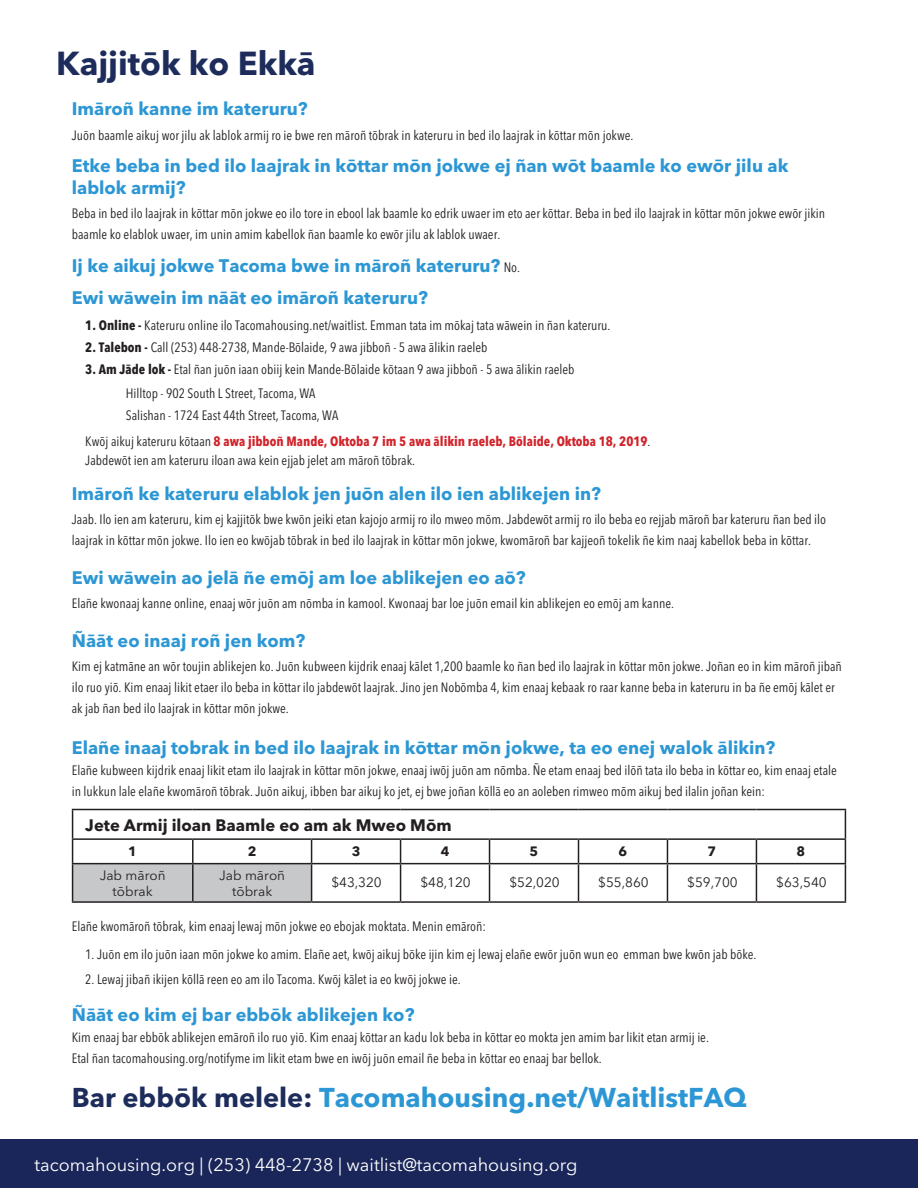
<style>
.page{position:relative;width:918px;height:1188px;background:#fff}
.page>*{position:absolute;margin:0;border:0;box-sizing:border-box;transform-origin:0 0}
.t1{font:700 33px "Avenir Next LT Pro";color:#1d2c5b}
.t2{font:700 27px "Avenir Next LT Pro";color:#2c97d4}
.t3{font:700 18px/21.6px "Avenir Next LT Pro";color:#2c97d4}
.t4{font:18px "Avenir Next LT Pro";color:#fff}
.t5{font:700 16.5px "Avenir Next LT Pro";color:#231f20}
.t6{font:condensed 13.5px/21px "Avenir Next LT Pro";color:#231f20}
.t7{font:13.5px/16.2px "Avenir Next LT Pro";color:#231f20;text-align:center}
.t8{font:700 13.5px "Avenir Next LT Pro";color:#231f20}
.s1{font-weight:400;font-stretch:condensed;font-size:13.5px;color:#231f20}
.s2{font-weight:700}
.s3{font-weight:700;color:#d1232a}
.s4{color:#1d2c5b}
.s5{font-style:inherit}
</style>
<div class="page">
<div style="left:0;top:1139px;width:918px;height:49px;background:#1a2659"></div>
<hr style="left:72px;top:809px;width:121px;height:1px;background:#231f20">
<hr style="left:193px;top:809px;width:119px;height:1px;background:#231f20">
<hr style="left:312px;top:809px;width:89px;height:1px;background:#231f20">
<hr style="left:401px;top:809px;width:89px;height:1px;background:#231f20">
<hr style="left:490px;top:809px;width:89px;height:1px;background:#231f20">
<hr style="left:579px;top:809px;width:88px;height:1px;background:#231f20">
<hr style="left:667px;top:809px;width:89px;height:1px;background:#231f20">
<hr style="left:756px;top:809px;width:90px;height:1px;background:#231f20">
<hr style="left:312px;top:838px;width:89px;height:2px;background:#231f20">
<svg style="left:72px;top:810px;width:240px;height:91px"></svg>
<hr style="left:401px;top:838px;width:89px;height:2px;background:#231f20">
<svg style="left:400px;top:840px;width:1px;height:23px"></svg>
<hr style="left:490px;top:838px;width:89px;height:2px;background:#231f20">
<svg style="left:489px;top:840px;width:1px;height:23px"></svg>
<hr style="left:579px;top:838px;width:88px;height:2px;background:#231f20">
<svg style="left:578px;top:840px;width:1px;height:23px"></svg>
<hr style="left:667px;top:838px;width:89px;height:2px;background:#231f20">
<svg style="left:667px;top:840px;width:1px;height:23px"></svg>
<hr style="left:756px;top:838px;width:90px;height:2px;background:#231f20">
<svg style="left:756px;top:840px;width:1px;height:23px"></svg>
<svg style="left:845px;top:810px;width:1px;height:53px"></svg>
<hr style="left:72px;top:863px;width:121px;height:1px;background:#231f20">
<hr style="left:72px;top:864px;width:1px;height:37px;background:#231f20">
<hr style="left:193px;top:863px;width:119px;height:1px;background:#231f20">
<hr style="left:192px;top:864px;width:2px;height:37px;background:#231f20">
<hr style="left:312px;top:863px;width:89px;height:1px;background:#231f20">
<hr style="left:311px;top:864px;width:1px;height:37px;background:#231f20">
<hr style="left:401px;top:863px;width:89px;height:1px;background:#231f20">
<hr style="left:400px;top:864px;width:1px;height:37px;background:#231f20">
<hr style="left:490px;top:863px;width:89px;height:1px;background:#231f20">
<hr style="left:489px;top:864px;width:1px;height:37px;background:#231f20">
<hr style="left:579px;top:863px;width:88px;height:1px;background:#231f20">
<hr style="left:578px;top:864px;width:1px;height:37px;background:#231f20">
<hr style="left:667px;top:863px;width:89px;height:1px;background:#231f20">
<hr style="left:667px;top:864px;width:1px;height:37px;background:#231f20">
<hr style="left:756px;top:863px;width:90px;height:1px;background:#231f20">
<hr style="left:756px;top:864px;width:1px;height:37px;background:#231f20">
<hr style="left:845px;top:864px;width:1px;height:37px;background:#231f20">
<hr style="left:72px;top:901px;width:121px;height:2px;background:#231f20">
<hr style="left:193px;top:901px;width:119px;height:2px;background:#231f20">
<hr style="left:312px;top:901px;width:89px;height:2px;background:#231f20">
<hr style="left:401px;top:901px;width:89px;height:2px;background:#231f20">
<hr style="left:490px;top:901px;width:89px;height:2px;background:#231f20">
<hr style="left:579px;top:901px;width:88px;height:2px;background:#231f20">
<hr style="left:667px;top:901px;width:89px;height:2px;background:#231f20">
<hr style="left:756px;top:901px;width:90px;height:2px;background:#231f20">
<p class="t1" style="left:56px;top:43px;width:261px">Kajjitōk ko Ekkā</p>
<p class="t3" style="left:72px;top:98px;width:237px">Imāroñ kanne im kateruru?</p>
<p class="t6" style="left:72px;top:125px;width:563px">Juōn baamle aikuj wor jilu ak lablok armij ro ie bwe ren māroñ tōbrak in kateruru in bed ilo laajrak in kōttar mōn jokwe.</p>
<p class="t3" style="left:72px;top:155px;width:718px">Etke beba in bed ilo laajrak in kōttar mōn jokwe ej ñan wōt baamle ko ewōr jilu ak lablok armij?</p>
<p class="t6" style="left:72px;top:202px;width:755px">Beba in bed ilo laajrak in kōttar mōn jokwe eo ilo tore in ebool lak baamle ko edrik uwaer im eto aer kōttar. Beba in bed ilo laajrak in kōttar mōn jokwe ewōr jikin baamle ko elablok uwaer, im unin amim kabellok ñan baamle ko ewōr jilu ak lablok uwaer.</p>
<p class="t3" style="left:72px;top:255px;width:450px">Ij ke aikuj jokwe Tacoma bwe in māroñ kateruru? <span class="s1">No.</span></p>
<p class="t3" style="left:72px;top:287px;width:358px">Ewi wāwein im nāāt eo imāroñ kateruru?</p>
<p class="t6" style="left:85px;top:315px;width:527px"><span class="s2">1. Online -</span> Kateruru online ilo Tacomahousing.net/waitlist. Emman tata im mōkaj tata wāwein in ñan kateruru.</p>
<p class="t6" style="left:85px;top:337px;width:404px"><span class="s2">2. Talebon -</span> Call (253) 448-2738, Mande-Bōlaide, 9 awa jibboñ - 5 awa ālikin raeleb</p>
<p class="t6" style="left:85px;top:359px;width:491px"><span class="s2">3. Am Jāde lok -</span> Etal ñan juōn iaan obiij kein Mande-Bōlaide kōtaan 9 awa jibboñ - 5 awa ālikin raeleb</p>
<p class="t6" style="left:126px;top:383px;width:191px">Hilltop - 902 South L Street, Tacoma, WA</p>
<p class="t6" style="left:126px;top:405px;width:214px">Salishan - 1724 East 44th Street, Tacoma, WA</p>
<p class="t6" style="left:85px;top:431px;width:567px;line-height:19.5px">Kwōj aikuj kateruru kōtaan <span class="s3">8 awa jibboñ Mande, Oktoba 7 im 5 awa ālikin raeleb, Bōlaide, Oktoba 18, 2019</span>.<br>Jabdewōt ien am kateruru iloan awa kein ejjab jelet am māroñ tōbrak.</p>
<p class="t3" style="left:72px;top:483px;width:531px">Imāroñ ke kateruru elablok jen juōn alen ilo ien ablikejen in?</p>
<p class="t6" style="left:72px;top:509px;width:756px">Jaab. Ilo ien am kateruru, kim ej kajjitōk bwe kwōn jeiki etan kajojo armij ro ilo mweo mōm. Jabdewōt armij ro ilo beba eo rejjab māroñ bar kateruru ñan bed ilo laajrak in kōttar mōn jokwe. Ilo ien eo kwōjab tōbrak in bed ilo laajrak in kōttar mōn jokwe, kwomāroñ bar kajjeoñ tokelik ñe kim naaj kabellok beba in kōttar.</p>
<p class="t3" style="left:72px;top:567px;width:455px">Ewi wāwein ao jelā ñe emōj am loe ablikejen eo aō?</p>
<p class="t6" style="left:72px;top:593px;width:604px">Elañe kwonaaj kanne online, enaaj wōr juōn am nōmba in kamool. Kwonaaj bar loe juōn email kin ablikejen eo emōj am kanne.</p>
<p class="t3" style="left:72px;top:630px;width:235px">Ñāāt eo inaaj roñ jen kom?</p>
<p class="t6" style="left:72px;top:656px;width:772px">Kim ej katmāne an wōr toujin ablikejen ko. Juōn kubween kijdrik enaaj kālet 1,200 baamle ko ñan bed ilo laajrak in kōttar mōn jokwe. Joñan eo in kim māroñ jibañ ilo ruo yiō. Kim enaaj likit etaer ilo beba in kōttar ilo jabdewōt laajrak. Jino jen Nobōmba 4, kim enaaj kebaak ro raar kanne beba in kateruru in ba ñe emōj kālet er ak jab ñan bed ilo laajrak in kōttar mōn jokwe.</p>
<p class="t3" style="left:72px;top:737px;width:705px">Elañe inaaj tobrak in bed ilo laajrak in kōttar mōn jokwe, ta eo enej walok ālikin?</p>
<p class="t6" style="left:72px;top:760px;width:766px">Elañe kubween kijdrik enaaj likit etam ilo laajrak in kōttar mōn jokwe, enaaj iwōj juōn am nōmba. Ñe etam enaaj bed ilōñ tata ilo beba in kōttar eo, kim enaaj etale in lukkun lale elañe kwomāroñ tōbrak. Juōn aikuj, ibben bar aikuj ko jet, ej bwe joñan kōllā eo an aoleben rimweo mōm aikuj bed ilalin joñan kein:</p>
<p class="t5" style="left:85px;top:815px;width:368px">Jete Armij iloan Baamle eo am ak Mweo Mōm</p>
<p class="t8" style="left:128px;top:843px;width:10px">1</p>
<p class="t8" style="left:248px;top:843px;width:10px">2</p>
<p class="t8" style="left:352px;top:843px;width:10px">3</p>
<p class="t8" style="left:441px;top:843px;width:10px">4</p>
<p class="t8" style="left:530px;top:843px;width:10px">5</p>
<p class="t8" style="left:619px;top:843px;width:10px">6</p>
<p class="t8" style="left:708px;top:843px;width:10px">7</p>
<p class="t8" style="left:797px;top:843px;width:10px">8</p>
<p class="t7" style="left:100px;top:867px;width:67px">Jab māroñ tōbrak</p>
<p class="t7" style="left:219px;top:867px;width:67px">Jab māroñ tōbrak</p>
<p class="t6" style="left:72px;top:916px;width:416px">Elañe kwomāroñ tōbrak, kim enaaj lewaj mōn jokwe eo ebojak moktata. Menin emāroñ:</p>
<p class="t6" style="left:85px;top:944px;width:673px">1. Juōn em ilo juōn iaan mōn jokwe ko amim. Elañe aet, kwōj aikuj bōke ijin kim ej lewaj elañe ewōr juōn wun eo emman bwe kwōn jab bōke.</p>
<p class="t6" style="left:85px;top:968px;width:377px">2. Lewaj jibañ ikijen kōllā reen eo am ilo Tacoma. Kwōj kālet ia eo kwōj jokwe ie.</p>
<p class="t3" style="left:72px;top:1004px;width:344px">Ñāāt eo kim ej bar ebbōk ablikejen ko?</p>
<p class="t6" style="left:72px;top:1027px;width:639px">Kim enaaj bar ebbōk ablikejen emāroñ ilo ruo yiō. Kim enaaj kōttar an kadu lok beba in kōttar eo mokta jen amim bar likit etan armij ie.<br>Etal ñan tacomahousing.org/notifyme im likit etam bwe en iwōj juōn email ñe beba in kōttar eo enaaj bar bellok.</p>
<p class="t2" style="left:72px;top:1081px;width:676px"><span class="s4">Bar ebbōk melele:</span> Tacomahousing.net/WaitlistFAQ</p>
<p class="t7" style="left:331px;top:874px;width:52px">$43<span class="s5">,</span>320</p>
<p class="t7" style="left:420px;top:874px;width:52px">$48<span class="s5">,</span>120</p>
<p class="t7" style="left:509px;top:874px;width:52px">$52<span class="s5">,</span>020</p>
<p class="t7" style="left:598px;top:874px;width:52px">$55<span class="s5">,</span>860</p>
<p class="t7" style="left:687px;top:874px;width:52px">$59<span class="s5">,</span>700</p>
<p class="t7" style="left:776px;top:874px;width:52px">$63<span class="s5">,</span>540</p>
<p class="t4" style="left:34px;top:1154px;width:545px">tacomahousing.org | (253) 448-2738 | waitlist@tacomahousing.org</p>
</div>
